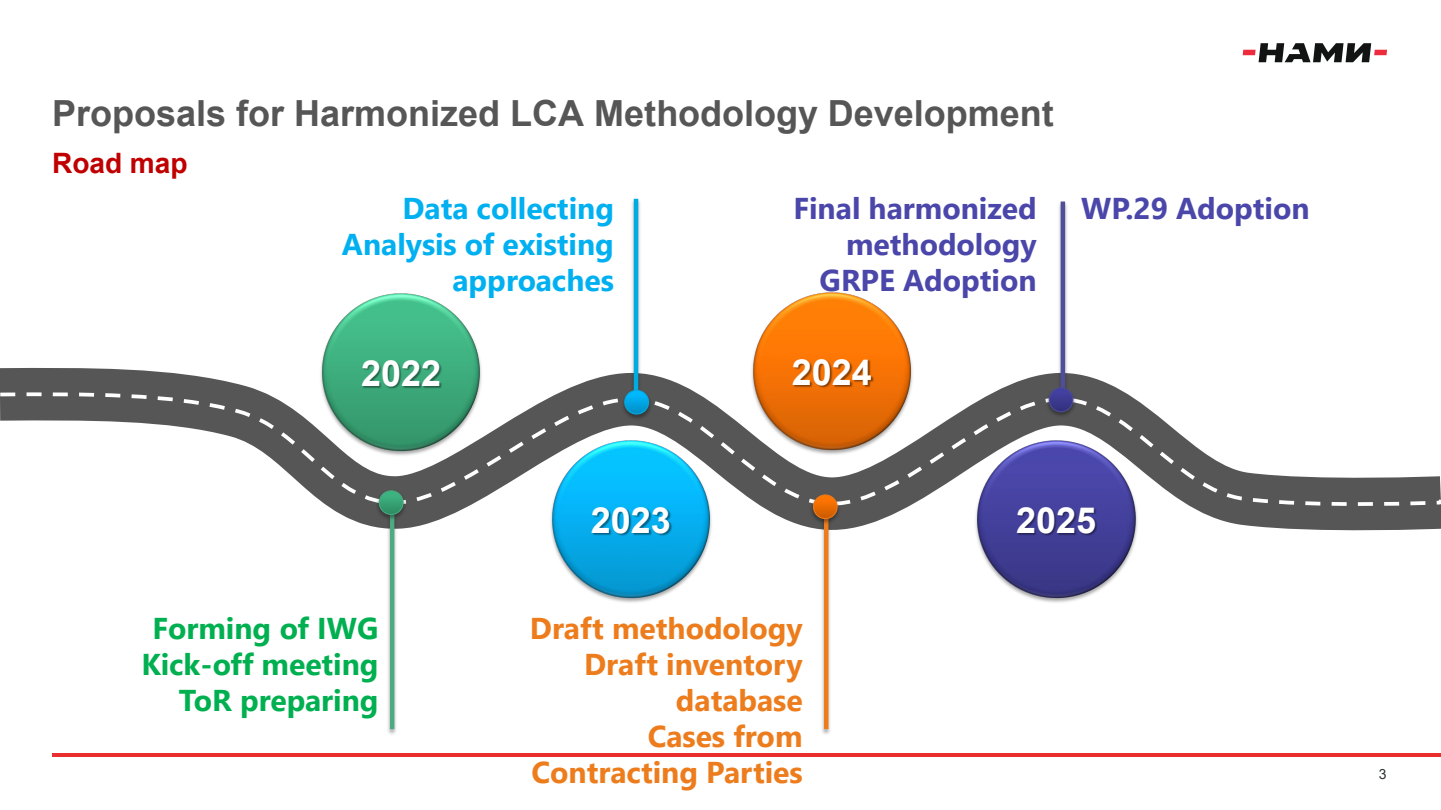
<style>
.page{position:relative;width:1441px;height:810px;background:#fff}
.page>*{position:absolute;margin:0;border:0;box-sizing:border-box;transform-origin:0 0}
.t1{font:700 36px "Arial";color:#565656}
.t2{font:700 36px "Arial";color:#fff}
.t3{font:700 30px/36px "Segoe UI";color:#ed7c1c;text-align:right}
.t4{font:700 30px/36px "Segoe UI";color:#4b47aa;text-align:right}
.t5{font:700 30px/36px "Segoe UI";color:#00b0f0;text-align:right}
.t6{font:700 30px "Segoe UI";color:#00b050}
.t7{font:700 28.05px "Arial";color:#c00000}
.t8{font:14.1px "Arial";color:#2f3233}
</style>
<div class="page">
<hr style="left:52px;top:753px;width:1388px;height:4px;background:#e92e2d">
<svg style="left:1242px;top:43px;width:144px;height:19px"></svg>
<svg style="left:0;top:367px;width:1440px;height:164px"></svg>
<img style="left:317px;top:293px;width:168px;height:98px">
<img style="left:338px;top:339px;width:128px;height:52px">
<img style="left:547px;top:512px;width:167px;height:91px">
<img style="left:568px;top:512px;width:128px;height:54px">
<img style="left:748px;top:292px;width:167px;height:99px">
<img style="left:769px;top:338px;width:128px;height:53px">
<img style="left:972px;top:512px;width:167px;height:91px">
<img style="left:993px;top:512px;width:128px;height:54px">
<img style="left:385px;top:523px;width:14px;height:211px">
<hr style="left:390px;top:515px;width:4px;height:214px;background:#4daa82">
<img style="left:818px;top:527px;width:15px;height:207px">
<hr style="left:824px;top:504px;width:4px;height:225px;background:#ed7c1c">
<img style="left:1055px;top:201px;width:15px;height:184px">
<div style="left:1060px;top:202px;width:5px;height:187px;background:#504e99"></div>
<svg style="left:0;top:391px;width:1440px;height:121px"></svg>
<img style="left:374px;top:488px;width:34px;height:35px">
<svg style="left:379px;top:491px;width:24px;height:23px"></svg>
<div style="left:379px;top:490px;width:24px;height:25px;border:1px solid #49a87f;border-radius:50%"></div>
<img style="left:628px;top:198px;width:15px;height:190px">
<div style="left:633px;top:199px;width:5px;height:192px;background:#00abe1"></div>
<img style="left:619px;top:388px;width:35px;height:34px">
<svg style="left:624px;top:390px;width:24px;height:24px"></svg>
<div style="left:624px;top:390px;width:25px;height:25px;border:1px solid #00aae1;border-radius:50%"></div>
<img style="left:807px;top:492px;width:35px;height:35px">
<svg style="left:813px;top:495px;width:24px;height:24px"></svg>
<div style="left:812px;top:494px;width:25px;height:25px;border:1px solid #ed7916;border-radius:50%"></div>
<img style="left:1043px;top:385px;width:35px;height:35px">
<svg style="left:1049px;top:388px;width:23px;height:24px"></svg>
<div style="left:1048px;top:387px;width:25px;height:25px;border:1px solid #4c4a97;border-radius:50%"></div>
<p class="t1" style="left:52px;top:88px;width:1003px">Proposals for Harmonized LCA Methodology Development</p>
<p class="t7" style="left:52px;top:144px;width:137px">Road map</p>
<p class="t5" style="left:402px;top:188px;width:213px">Data collecting</p>
<p class="t5" style="left:342px;top:224px;width:273px">Analysis of existing approaches</p>
<p class="t4" style="left:793px;top:188px;width:245px">Final harmonized methodology</p>
<p class="t4" style="left:819px;top:260px;width:218px">GRPE Adoption</p>
<p class="t4" style="left:1081px;top:188px;width:230px">WP.29 Adoption</p>
<p class="t2" style="left:361px;top:348px;width:81px">2022</p>
<p class="t2" style="left:792px;top:347px;width:81px">2024</p>
<p class="t2" style="left:590px;top:495px;width:81px">2023</p>
<p class="t2" style="left:1016px;top:495px;width:81px">2025</p>
<p class="t6" style="left:152px;top:600px;width:227px">Forming of IWG</p>
<p class="t6" style="left:141px;top:637px;width:239px">Kick-off meeting</p>
<p class="t6" style="left:179px;top:673px;width:201px">ToR preparing</p>
<p class="t3" style="left:530px;top:608px;width:274px">Draft methodology</p>
<p class="t3" style="left:584px;top:644px;width:220px">Draft inventory database</p>
<p class="t3" style="left:531px;top:716px;width:272px">Cases from<br>Contracting Parties</p>
<p class="t8" style="left:1378px;top:764px;width:9px">3</p>
</div>
